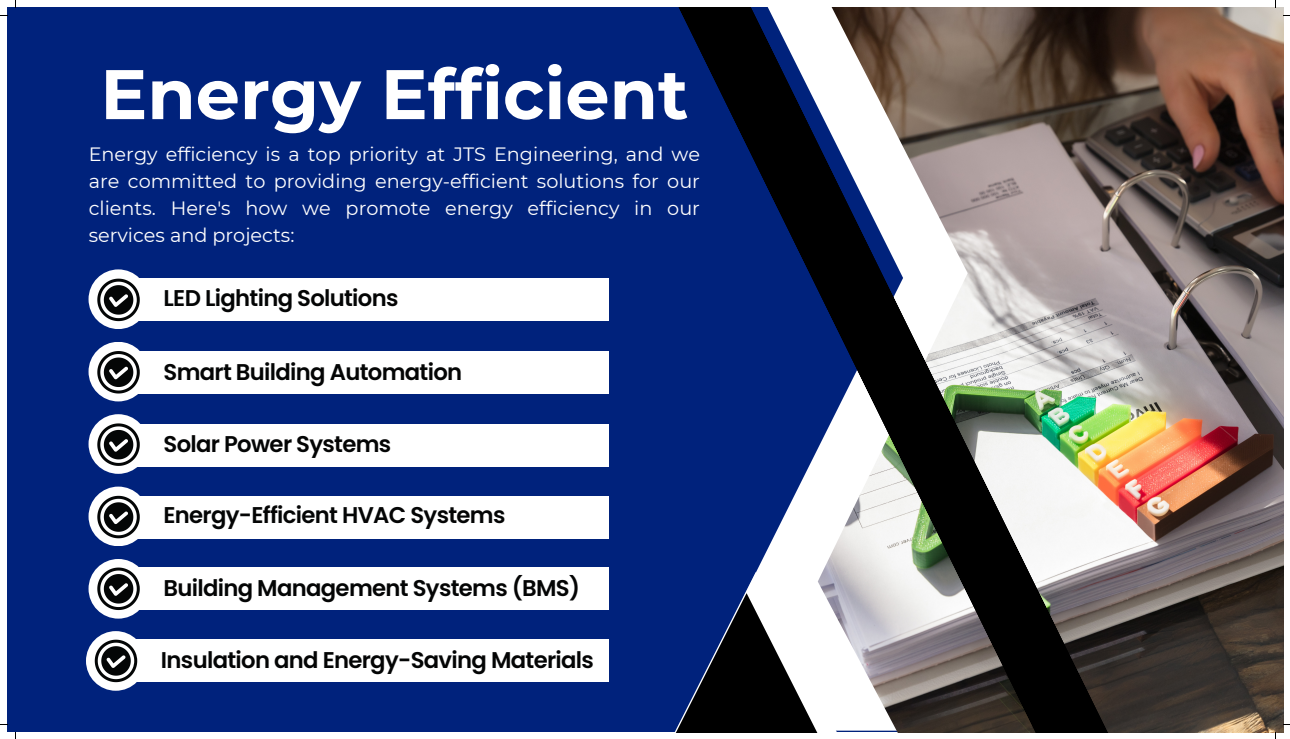
<style>
.page{position:relative;width:1290px;height:739px;background:#fff}
.page>*{position:absolute;margin:0;border:0;box-sizing:border-box;transform-origin:0 0}
.t1{font:700 70px "Montserrat";color:#fff}
.t2{font:600 22.75px "Poppins";letter-spacing:-.03em;color:#040505}
.t3{font:19.25px/26.9px "Montserrat";color:#fff;text-align:justify}
</style>
<div class="page">
<div style="left:7px;top:7px;width:1276px;height:725px;background:#00227c"></div>
<img style="left:1159px;top:7px;width:124px;height:725px">
<svg style="left:542px;top:7px;width:617px;height:725px"></svg>
<svg style="left:586px;top:572px;width:340px;height:160px"></svg>
<svg style="left:608px;top:593px;width:277px;height:139px"></svg>
<div style="left:118px;top:278px;width:490px;height:42px;background:#fff"></div>
<div style="left:118px;top:351px;width:490px;height:43px;background:#fff"></div>
<div style="left:118px;top:424px;width:490px;height:42px;background:#fff"></div>
<div style="left:118px;top:496px;width:490px;height:42px;background:#fff"></div>
<div style="left:118px;top:567px;width:490px;height:43px;background:#fff"></div>
<div style="left:89px;top:269px;width:59px;height:60px;background:#fff;border-radius:50%"></div>
<div style="left:89px;top:342px;width:59px;height:59px;background:#fff;border-radius:50%"></div>
<div style="left:89px;top:414px;width:59px;height:60px;background:#fff;border-radius:50%"></div>
<div style="left:89px;top:486px;width:59px;height:60px;background:#fff;border-radius:50%"></div>
<div style="left:89px;top:559px;width:59px;height:59px;background:#fff;border-radius:50%"></div>
<svg style="left:97px;top:278px;width:43px;height:43px"></svg>
<svg style="left:97px;top:351px;width:43px;height:42px"></svg>
<svg style="left:97px;top:423px;width:43px;height:43px"></svg>
<svg style="left:97px;top:495px;width:43px;height:43px"></svg>
<svg style="left:97px;top:567px;width:43px;height:43px"></svg>
<div style="left:116px;top:639px;width:492px;height:43px;background:#fff"></div>
<div style="left:86px;top:631px;width:60px;height:59px;background:#fff;border-radius:50%"></div>
<svg style="left:95px;top:639px;width:42px;height:43px"></svg>
<p class="t1" style="left:100px;top:51px;width:589px">Energy Efficient</p>
<p class="t3" style="left:89px;top:141px;width:613px">Energy efficiency is a top priority at JTS Engineering, and we are committed to providing energy-efficient solutions for our clients. Here's how we promote energy efficiency in our services and projects:</p>
<p class="t2" style="left:164px;top:282px;width:236px">LED Lighting Solutions</p>
<p class="t2" style="left:164px;top:356px;width:300px">Smart Building Automation</p>
<p class="t2" style="left:164px;top:428px;width:229px">Solar Power Systems</p>
<p class="t2" style="left:164px;top:499px;width:343px">Energy-Efficient HVAC Systems</p>
<p class="t2" style="left:164px;top:571px;width:418px">Building Management Systems (BMS)</p>
<p class="t2" style="left:161px;top:644px;width:434px">Insulation and Energy-Saving Materials</p>
</div>
